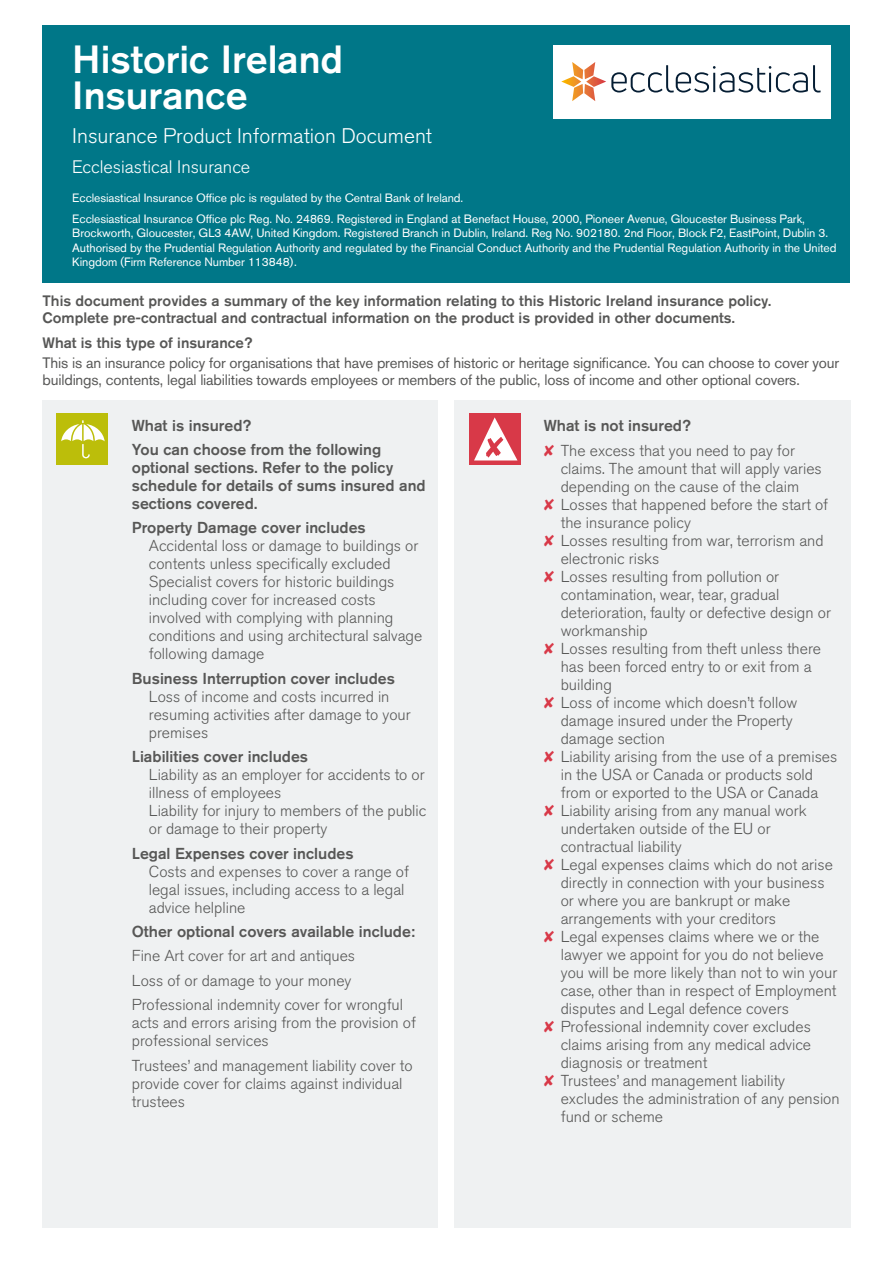
<style>
.page{position:relative;width:893px;height:1263px;background:#fff}
.page>*{position:absolute;margin:0;border:0;box-sizing:border-box;transform-origin:0 0}
.t1{font:500 39px/36px "Akzidenz Grotesk BQ";color:#fff}
.t2{font:300 21px "Akzidenz Grotesk BQ";color:#fff}
.t3{font:300 18px "Akzidenz Grotesk BQ";color:#fff}
.t4{font:300 15.75px/18px "Akzidenz Grotesk BQ";color:#575756}
.t5{font:500 15.75px/18px "Akzidenz Grotesk BQ";color:#575756}
.t6{font:15px/16.5px "Akzidenz Grotesk BQ";letter-spacing:-.01em;color:#575756}
.t7{font:500 15px/16.5px "Akzidenz Grotesk BQ";color:#575756}
.t8{font:12px/14.4px "Akzidenz Grotesk BQ";letter-spacing:-.005em;color:#fff}
</style>
<div class="page">
<div style="left:454px;top:400px;width:396px;height:828px;background:#eff1f2"></div>
<div style="left:43px;top:400px;width:395px;height:828px;background:#eff1f2"></div>
<div style="left:57px;top:413px;width:51px;height:51px;background:#bcbe0a"></div>
<div style="left:469px;top:413px;width:51px;height:51px;background:#d83948"></div>
<svg style="left:474px;top:417px;width:43px;height:43px"></svg>
<svg style="left:61px;top:420px;width:44px;height:38px"></svg>
<div style="left:43px;top:26px;width:807px;height:257px;background:#078"></div>
<div style="left:554px;top:45px;width:277px;height:74px;background:#fff"></div>
<svg style="left:561px;top:62px;width:260px;height:39px"></svg>
<h1 class="t1" style="left:72px;top:40px;width:273px">Historic Ireland<br>Insurance</h1>
<h2 class="t2" style="left:72px;top:124px;width:361px">Insurance Product Information Document</h2>
<p class="t3" style="left:72px;top:156px;width:180px">Ecclesiastical Insurance</p>
<p class="t8" style="left:72px;top:187px;width:734px;line-height:20.9px">Ecclesiastical Insurance Office plc is regulated by the Central Bank of Ireland.<br>Ecclesiastical Insurance Office plc Reg. No. 24869. Registered in England at Benefact House, 2000, Pioneer Avenue, Gloucester Business Park,</p>
<p class="t8" style="left:72px;top:226px;width:766px">Brockworth, Gloucester, GL3 4AW, United Kingdom. Registered Branch in Dublin, Ireland. Reg No. 902180. 2nd Floor, Block F2, EastPoint, Dublin 3.<br>Authorised by the Prudential Regulation Authority and regulated by the Financial Conduct Authority and the Prudential Regulation Authority in the United<br>Kingdom (Firm Reference Number 113848).</p>
<p class="t7" style="left:43px;top:292px;width:730px">This document provides a summary of the key information relating to this Historic Ireland insurance policy.<br>Complete pre-contractual and contractual information on the product is provided in other documents.</p>
<p class="t7" style="left:43px;top:334px;width:211px">What is this type of insurance?</p>
<p class="t6" style="left:43px;top:355px;width:798px">This is an insurance policy for organisations that have premises of historic or heritage significance. You can choose to cover your buildings, contents, legal liabilities towards employees or members of the public, loss of income and other optional covers.</p>
<p class="t5" style="left:132px;top:413px;width:251px;line-height:24.5px">What is insured?<br>You can choose from the following</p>
<p class="t5" style="left:132px;top:458px;width:295px">optional sections. Refer to the policy schedule for details of sums insured and sections covered.</p>
<p class="t5" style="left:132px;top:519px;width:235px">Property Damage cover includes</p>
<p class="t4" style="left:149px;top:537px;width:275px">Accidental loss or damage to buildings or contents unless specifically excluded Specialist covers for historic buildings including cover for increased costs involved with complying with planning conditions and using architectural salvage following damage</p>
<p class="t5" style="left:132px;top:669px;width:265px">Business Interruption cover includes</p>
<p class="t4" style="left:149px;top:688px;width:263px">Loss of income and costs incurred in resuming activities after damage to your premises</p>
<p class="t5" style="left:132px;top:747px;width:178px">Liabilities cover includes</p>
<p class="t4" style="left:149px;top:766px;width:279px">Liability as an employer for accidents to or illness of employees<br>Liability for injury to members of the public or damage to their property</p>
<p class="t5" style="left:132px;top:844px;width:223px">Legal Expenses cover includes</p>
<p class="t4" style="left:149px;top:862px;width:262px">Costs and expenses to cover a range of legal issues, including access to a legal advice helpline</p>
<p class="t5" style="left:132px;top:922px;width:285px">Other optional covers available include:</p>
<p class="t4" style="left:132px;top:944px;width:273px;line-height:24.5px">Fine Art cover for art and antiques<br>Loss of or damage to your money<br>Professional indemnity cover for wrongful</p>
<p class="t4" style="left:132px;top:1014px;width:286px">acts and errors arising from the provision of professional services</p>
<p class="t4" style="left:132px;top:1056px;width:282px">Trustees’ and management liability cover to provide cover for claims against individual trustees</p>
<p class="t5" style="left:544px;top:416px;width:149px">What is not insured?</p>
<p class="t4" style="left:561px;top:441px;width:280px">The excess that you need to pay for claims. The amount that will apply varies depending on the cause of the claim Losses that happened before the start of the insurance policy<br>Losses resulting from war, terrorism and electronic risks<br>Losses resulting from pollution or contamination, wear, tear, gradual deterioration, faulty or defective design or workmanship<br>Losses resulting from theft unless there has been forced entry to or exit from a building<br>Loss of income which doesn’t follow damage insured under the Property damage section<br>Liability arising from the use of a premises in the USA or Canada or products sold from or exported to the USA or Canada Liability arising from any manual work undertaken outside of the EU or contractual liability<br>Legal expenses claims which do not arise directly in connection with your business or where you are bankrupt or make arrangements with your creditors<br>Legal expenses claims where we or the lawyer we appoint for you do not believe you will be more likely than not to win your case, other than in respect of Employment disputes and Legal defence covers Professional indemnity cover excludes claims arising from any medical advice diagnosis or treatment<br>Trustees’ and management liability excludes the administration of any pension fund or scheme</p>
</div>
